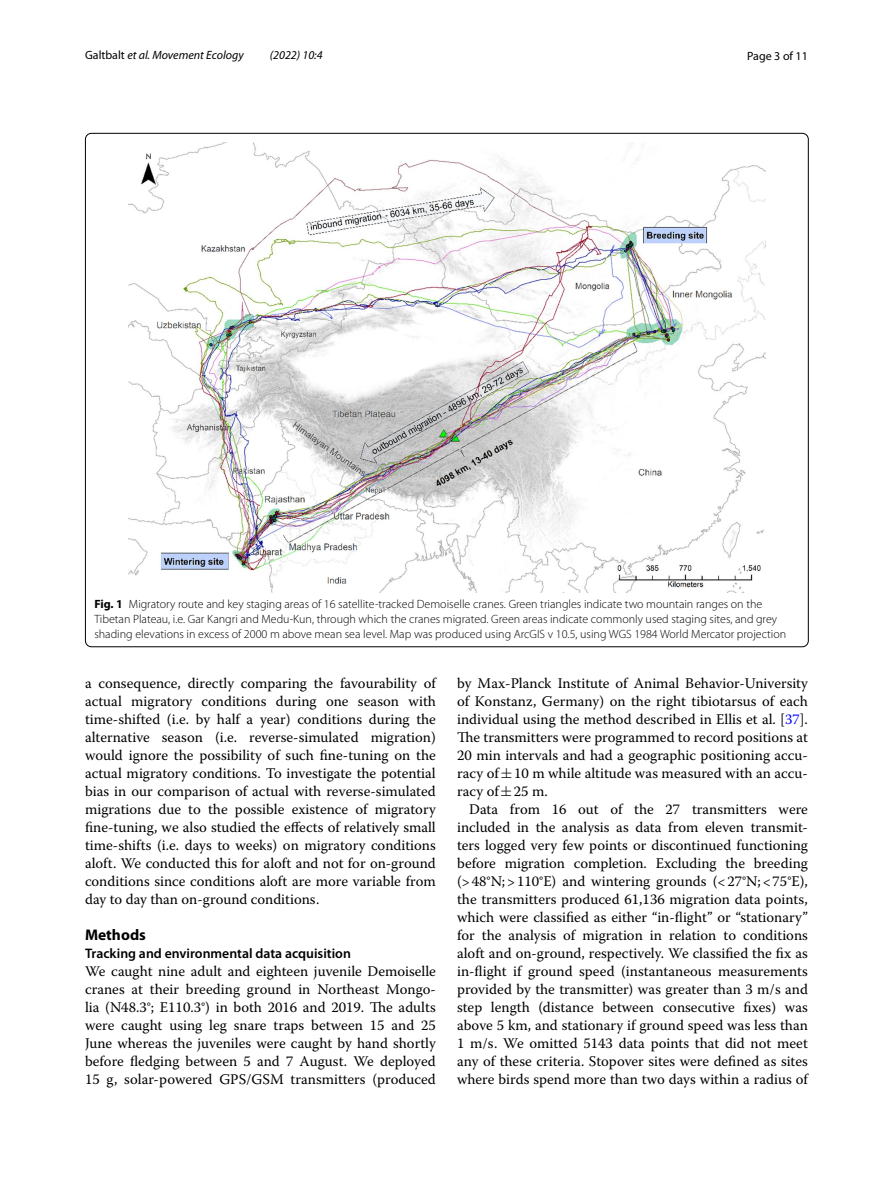
<style>
.page{position:relative;width:893px;height:1187px;background:#fff}
.page>*{position:absolute;margin:0;border:0;box-sizing:border-box;transform-origin:0 0}
.t1{font:700 15.45px "Myriad Pro";color:#000}
.t2{font:14.7px/18px "Warnock Pro";color:#000;text-align:justify}
.t3{font:600 13.8px "Myriad Pro";color:#000}
.t4{font:300 12px/15px "Myriad Pro";color:#000}
.t5{font:italic 12px "Myriad Pro";color:#000}
.t6{font:12px "Myriad Pro";color:#000}
.s1{font-style:normal}
.s2{font-weight:700}
.s3{color:#00f}
.s4{font-family:"MTSY"}
</style>
<div class="page">
<img style="left:129px;top:142px;width:636px;height:450px">
<p class="t5" style="left:85px;top:48px;width:160px"><span class="s1">Galtbalt</span> et al. Movement Ecology</p>
<p class="t5" style="left:270px;top:48px;width:54px">(2022) 10:4</p>
<p class="t6" style="left:747px;top:48px;width:62px">Page 3 of 11</p>
<p class="t4" style="left:94px;top:596px;width:693px"><span class="s2">Fig. 1</span> Migratory route and key staging areas of 16 satellite-tracked Demoiselle cranes. Green triangles indicate two mountain ranges on the<br>Tibetan Plateau, i.e. Gar Kangri and Medu-Kun, through which the cranes migrated. Green areas indicate commonly used staging sites, and grey shading elevations in excess of 2000 m above mean sea level. Map was produced using ArcGIS v 10.5, using WGS 1984 World Mercator projection</p>
<p class="t2" style="left:85px;top:674px;width:352px">a consequence, directly comparing the favourability of actual migratory conditions during one season with time-shifted (i.e. by half a year) conditions during the alternative season (i.e. reverse-simulated migration) would ignore the possibility of such fine-tuning on the actual migratory conditions. To investigate the potential bias in our comparison of actual with reverse-simulated migrations due to the possible existence of migratory fine-tuning, we also studied the effects of relatively small time-shifts (i.e. days to weeks) on migratory conditions aloft. We conducted this for aloft and not for on-ground conditions since conditions aloft are more variable from day to day than on-ground conditions.</p>
<p class="t1" style="left:85px;top:924px;width:62px">Methods</p>
<p class="t3" style="left:85px;top:944px;width:267px">Tracking and environmental data acquisition</p>
<p class="t2" style="left:85px;top:962px;width:352px">We caught nine adult and eighteen juvenile Demoiselle cranes at their breeding ground in Northeast Mongo&shy;lia (N48.3°; E110.3°) in both 2016 and 2019. The adults were caught using leg snare traps between 15 and 25<br>June whereas the juveniles were caught by hand shortly before fledging between 5 and 7 August. We deployed 15 g, solar-powered GPS/GSM transmitters (produced</p>
<p class="t2" style="left:457px;top:674px;width:352px">by Max-Planck Institute of Animal Behavior-University of Konstanz, Germany) on the right tibiotarsus of each individual using the method described in Ellis et al. [<span class="s3">37</span>].<br>The transmitters were programmed to record positions at 20 min intervals and had a geographic positioning accu&shy;racy of<span class="s4">±</span>10 m while altitude was measured with an accu&shy;racy of<span class="s4">±</span>25 m.</p>
<p class="t2" style="left:457px;top:800px;width:352px;text-indent:12px">Data from 16 out of the 27 transmitters were included in the analysis as data from eleven transmit&shy;ters logged very few points or discontinued functioning before migration completion. Excluding the breeding (&gt;48°N;&gt;110°E) and wintering grounds (&lt;27°N;&lt;75°E), the transmitters produced 61,136 migration data points, which were classified as either “in-flight” or “stationary” for the analysis of migration in relation to conditions aloft and on-ground, respectively. We classified the fix as in-flight if ground speed (instantaneous measurements provided by the transmitter) was greater than 3 m/s and step length (distance between consecutive fixes) was above 5 km, and stationary if ground speed was less than 1 m/s. We omitted 5143 data points that did not meet any of these criteria. Stopover sites were defined as sites where birds spend more than two days within a radius of</p>
</div>
